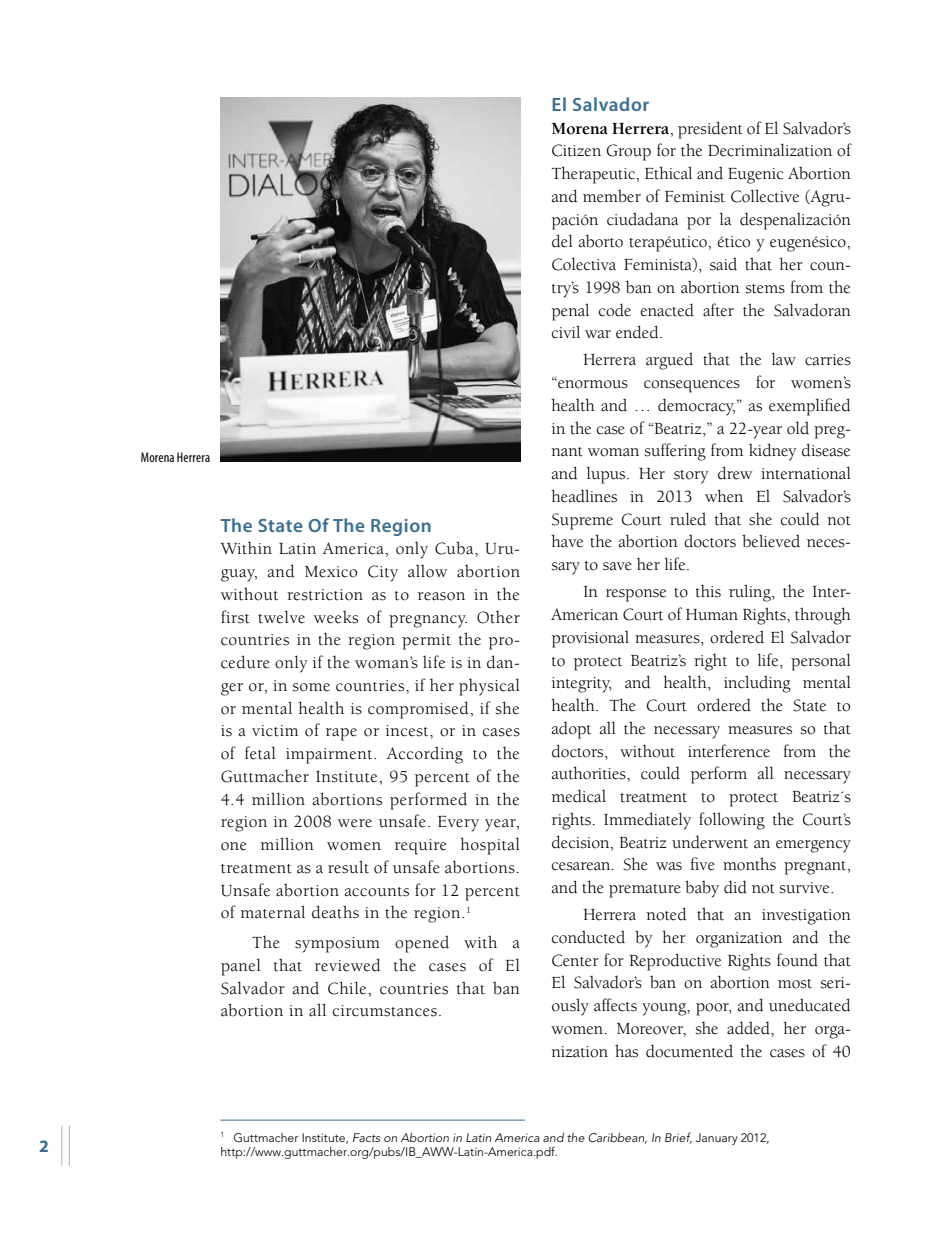
<style>
.page{position:relative;width:945px;height:1260px;background:#fff}
.page>*{position:absolute;margin:0;border:0;box-sizing:border-box;transform-origin:0 0}
.t1{font:600 19.25px "Myriad Pro";letter-spacing:.03em;color:#3b6e8f}
.t2{font:17.5px/22.8px "Berkeley";color:#000;text-align:justify}
.t3{font:700 17.5px "Myriad Pro";color:#3b6e8f}
.t4{font:condensed 14px "Myriad Pro";letter-spacing:.01em;color:#000}
.t5{font:300 12.25px/14.9px "Avenir";color:#000}
.s1{font-weight:700}
.s2{font-style:italic}
</style>
<div class="page">
<hr style="left:61px;top:1125px;width:1px;height:41px;background:#b0c5d2">
<hr style="left:69px;top:1125px;width:1px;height:41px;background:#b0c5d2">
<img style="left:221px;top:97px;width:300px;height:365px">
<hr style="left:220px;top:1120px;width:305px;height:1px;background:#3b6e8f">
<p class="t3" style="left:39px;top:1135px;width:11px">2</p>
<p class="t4" style="left:141px;top:449px;width:71px">Morena Herrera</p>
<p class="t1" style="left:221px;top:513px;width:213px">The State Of The Region</p>
<p class="t2" style="left:221px;top:538px;width:301px">Within Latin America, only Cuba, Uru&shy;guay, and Mexico City allow abortion without restriction as to reason in the first twelve weeks of pregnancy. Other countries in the region permit the pro&shy;cedure only if the woman’s life is in dan&shy;ger or, in some countries, if her physical or mental health is compromised, if she is a victim of rape or incest, or in cases of fetal impairment. According to the Guttmacher Institute, 95 percent of the 4.4 million abortions performed in the region in 2008 were unsafe. Every year, one million women require hospital treatment as a result of unsafe abortions.<br>Unsafe abortion accounts for 12 percent of maternal deaths in the region.<sup>1</sup></p>
<p class="t2" style="left:221px;top:932px;width:301px;text-indent:32px">The symposium opened with a panel that reviewed the cases of El Salvador and Chile, countries that ban abortion in all circumstances.</p>
<p class="t1" style="left:552px;top:92px;width:99px">El Salvador</p>
<p class="t2" style="left:552px;top:117px;width:301px"><span class="s1">Morena Herrera</span>, president of El Salvador’s Citizen Group for the Decriminalization of Therapeutic, Ethical and Eugenic Abortion and member of Feminist Collective (Agru&shy;pación ciudadana por la despenalización del aborto terapéutico, ético y eugenésico, Colectiva Feminista), said that her coun&shy;try’s 1998 ban on abortion stems from the penal code enacted after the Salvadoran civil war ended.</p>
<p class="t2" style="left:552px;top:349px;width:301px;text-indent:32px">Herrera argued that the law carries “enormous consequences for women’s health and … democracy,” as exemplified in the case of “Beatriz,” a 22-year old preg&shy;nant woman suffering from kidney disease and lupus. Her story drew international headlines in 2013 when El Salvador’s Supreme Court ruled that she could not have the abortion doctors believed neces&shy;sary to save her life.</p>
<p class="t2" style="left:552px;top:581px;width:301px;text-indent:32px">In response to this ruling, the Inter-American Court of Human Rights, through provisional measures, ordered El Salvador to protect Beatriz’s right to life, personal integrity, and health, including mental health. The Court ordered the State to adopt all the necessary measures so that doctors, without interference from the authorities, could perform all necessary medical treatment to protect Beatriz´s rights. Immediately following the Court’s decision, Beatriz underwent an emergency cesarean. She was five months pregnant, and the premature baby did not survive.</p>
<p class="t2" style="left:552px;top:904px;width:301px;text-indent:32px">Herrera noted that an investigation conducted by her organization and the Center for Reproductive Rights found that El Salvador’s ban on abortion most seri&shy;ously affects young, poor, and uneducated women. Moreover, she added, her orga&shy;nization has documented the cases of 40</p>
<p class="t5" style="left:220px;top:1130px;width:551px"><sup>1</sup> Guttmacher Institute, <span class="s2">Facts on Abortion in Latin America and the Caribbean, In Brief,</span> January 2012, http://www.guttmacher.org/pubs/IB_AWW-Latin-America.pdf.</p>
</div>
